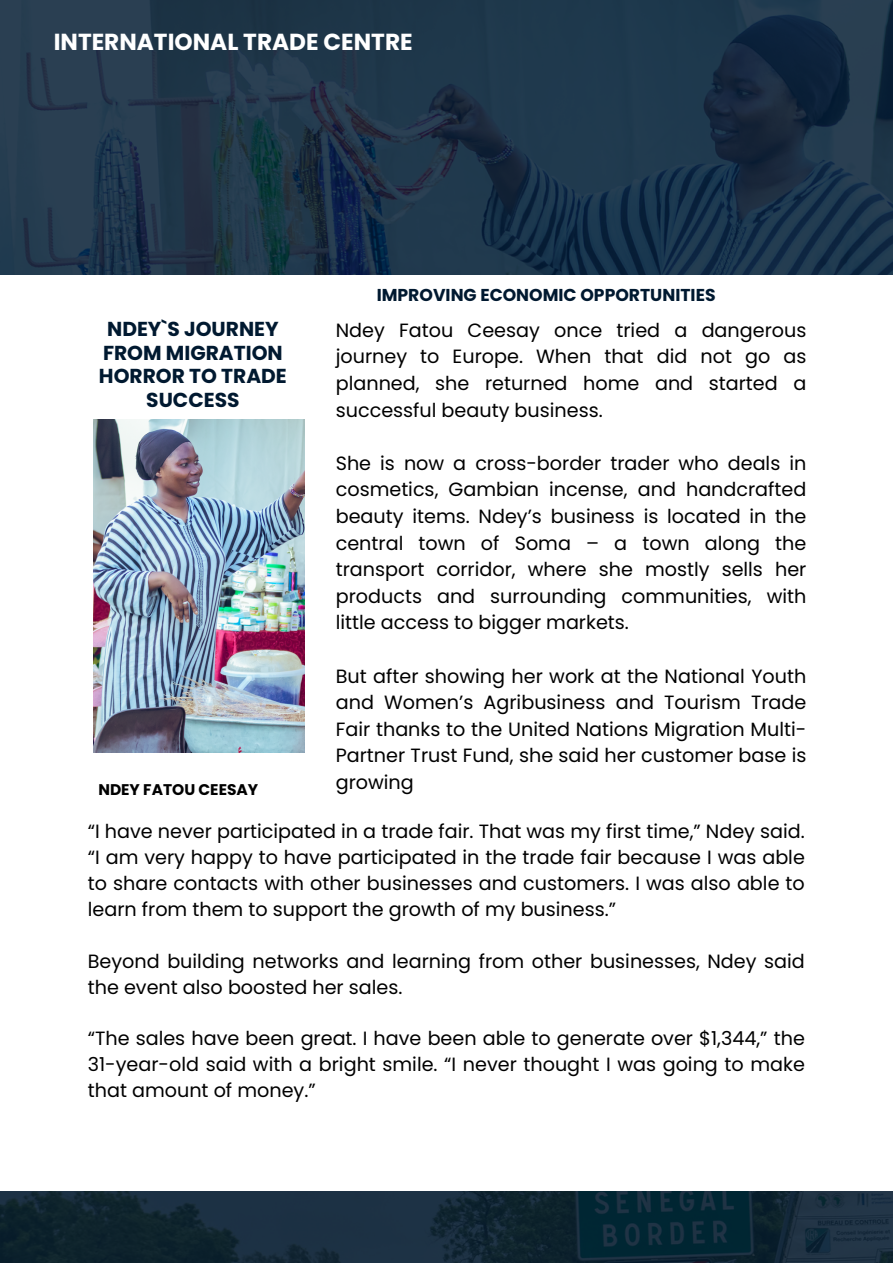
<style>
.page{position:relative;width:893px;height:1264px;background:#fff}
.page>*{position:absolute;margin:0;border:0;box-sizing:border-box;transform-origin:0 0}
.t1{font:700 23.25px "Poppins";color:#fff}
.t2{font:700 20.25px/23.5px "Poppins";color:#001930;text-align:center}
.t3{font:19.2px/26.5px "Poppins";color:#000;text-align:justify}
.t4{font:700 17.25px "Poppins";color:#001930}
.t5{font:700 15.45px "Poppins";color:#000}
</style>
<div class="page">
<img style="left:94px;top:420px;width:211px;height:332px">
<svg style="left:0;top:0;width:892px;height:274px;background:#1d3449"></svg>
<svg style="left:0;top:1191px;width:892px;height:71px;background:#122937"></svg>
<p class="t1" style="left:54px;top:26px;width:360px">INTERNATIONAL TRADE CENTRE</p>
<p class="t4" style="left:376px;top:283px;width:340px">IMPROVING ECONOMIC OPPORTUNITIES</p>
<p class="t2" style="left:99px;top:317px;width:189px">NDEY`S JOURNEY<br>FROM MIGRATION<br>HORROR TO TRADE<br>SUCCESS</p>
<p class="t3" style="left:336px;top:317px;width:472px">Ndey Fatou Ceesay once tried a dangerous journey to Europe. When that did not go as planned, she returned home and started a successful beauty business.</p>
<p class="t3" style="left:336px;top:450px;width:472px">She is now a cross-border trader who deals in cosmetics, Gambian incense, and handcrafted beauty items. Ndey’s business is located in the central town of Soma – a town along the transport corridor, where she mostly sells her products and surrounding communities, with little access to bigger markets.</p>
<p class="t3" style="left:336px;top:662px;width:472px">But after showing her work at the National Youth and Women’s Agribusiness and Tourism Trade Fair thanks to the United Nations Migration Multi-Partner Trust Fund, she said her customer base is growing</p>
<p class="t3" style="left:88px;top:818px;width:718px;line-height:25.8px">“I have never participated in a trade fair. That was my first time,” Ndey said. “I am very happy to have participated in the trade fair because I was able to share contacts with other businesses and customers. I was also able to learn from them to support the growth of my business.”</p>
<p class="t3" style="left:88px;top:948px;width:718px;line-height:25.8px">Beyond building networks and learning from other businesses, Ndey said the event also boosted her sales.</p>
<p class="t3" style="left:88px;top:1025px;width:718px;line-height:25.8px">“The sales have been great. I have been able to generate over $1,344,” the 31-year-old said with a bright smile. “I never thought I was going to make that amount of money.”</p>
<p class="t5" style="left:98px;top:778px;width:161px">NDEY FATOU CEESAY</p>
</div>
